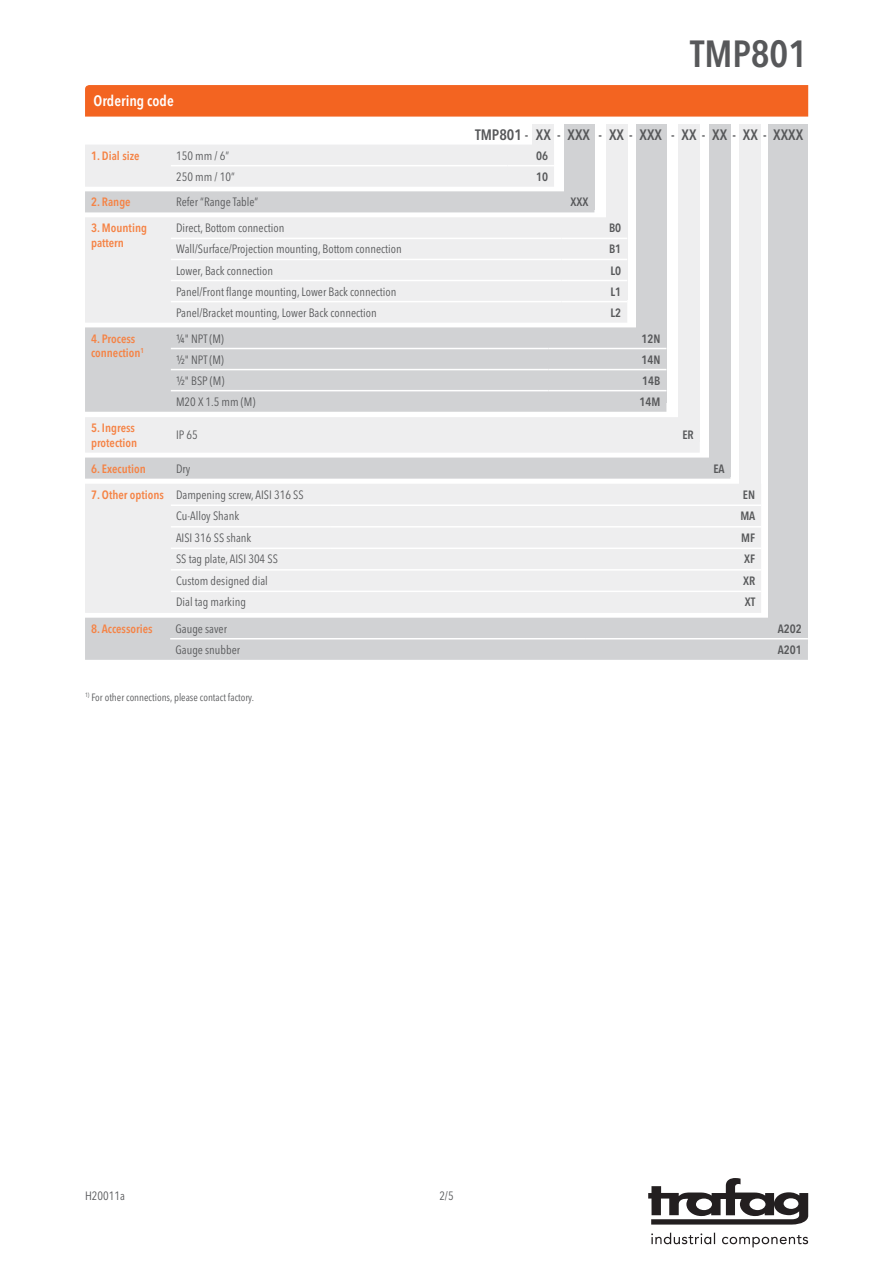
<style>
.page{position:relative;width:893px;height:1263px;background:#fff}
.page>*{position:absolute;margin:0;border:0;box-sizing:border-box;transform-origin:0 0}
.t1{font:600 condensed 37.5px "Avenir Next LT Pro";color:#57585a}
.Note_a_piè_pagina{font:600 condensed 15px "Avenir Next LT Pro";color:#57585a}
.titolo_tab{font:600 condensed 15px "Avenir Next LT Pro";color:#fff}
.testo_tabelle{font:condensed 12px "Avenir Next LT Pro";color:#57585a}
.testo_tabelle-2{font:600 condensed 12px/14.4px "Avenir Next LT Pro";color:#f58345}
.testo_tabelle-3{font:600 condensed 12px "Avenir Next LT Pro";color:#57585a}
.note_a_bordo_pagian{font:condensed 12px "Avenir Next LT Pro";color:#57585a}
.base_testo{font:condensed 10.5px "Avenir Next LT Pro";color:#57585a}
</style>
<div class="page">
<svg style="left:722px;top:1235px;width:86px;height:12px"></svg>
<svg style="left:651px;top:1233px;width:64px;height:11px"></svg>
<svg style="left:648px;top:1178px;width:160px;height:46px"></svg>
<div style="left:532px;top:124px;width:22px;height:22px;background:#eeeeef"></div>
<div style="left:606px;top:124px;width:21px;height:175px;background:#eeeeef"></div>
<div style="left:678px;top:124px;width:22px;height:317px;background:#eeeeef"></div>
<div style="left:740px;top:124px;width:21px;height:481px;background:#eeeeef"></div>
<div style="left:709px;top:124px;width:21px;height:353px;background:#d1d2d4"></div>
<div style="left:768px;top:124px;width:40px;height:519px;background:#d1d2d4"></div>
<div style="left:564px;top:124px;width:30px;height:85px;background:#d1d2d4"></div>
<div style="left:636px;top:124px;width:30px;height:279px;background:#d1d2d4"></div>
<div style="left:85px;top:85px;width:723px;height:32px;background:#f36421"></div>
<div style="left:85px;top:217px;width:542px;height:106px;background:#eeeeef"></div>
<hr style="left:171px;top:238px;width:390px;height:1px;background:#fff">
<hr style="left:561px;top:238px;width:66px;height:1px;background:#fff">
<hr style="left:171px;top:259px;width:390px;height:1px;background:#fff">
<hr style="left:561px;top:259px;width:66px;height:1px;background:#fff">
<hr style="left:171px;top:280px;width:390px;height:1px;background:#fff">
<hr style="left:561px;top:280px;width:66px;height:1px;background:#fff">
<hr style="left:171px;top:301px;width:390px;height:1px;background:#fff">
<hr style="left:561px;top:301px;width:66px;height:1px;background:#fff">
<div style="left:85px;top:327px;width:581px;height:85px;background:#d1d2d4"></div>
<hr style="left:171px;top:348px;width:378px;height:1px;background:#fff">
<hr style="left:549px;top:348px;width:117px;height:1px;background:#fff">
<hr style="left:171px;top:369px;width:378px;height:1px;background:#fff">
<hr style="left:549px;top:369px;width:117px;height:1px;background:#fff">
<hr style="left:171px;top:390px;width:378px;height:1px;background:#fff">
<hr style="left:549px;top:390px;width:117px;height:1px;background:#fff">
<svg style="left:85px;top:417px;width:645px;height:62px;background:#e5e5e6"></svg>
<div style="left:85px;top:618px;width:723px;height:42px;background:#d1d2d4"></div>
<hr style="left:170px;top:638px;width:416px;height:1px;background:#fff">
<hr style="left:586px;top:638px;width:222px;height:1px;background:#fff">
<svg style="left:85px;top:145px;width:509px;height:67px"></svg>
<div style="left:85px;top:484px;width:676px;height:129px;background:#eeeeef"></div>
<hr style="left:171px;top:504px;width:159px;height:2px;background:#fff">
<hr style="left:330px;top:504px;width:431px;height:2px;background:#fff">
<hr style="left:171px;top:526px;width:159px;height:1px;background:#fff">
<hr style="left:330px;top:526px;width:431px;height:1px;background:#fff">
<hr style="left:171px;top:547px;width:159px;height:2px;background:#fff">
<hr style="left:330px;top:547px;width:431px;height:2px;background:#fff">
<hr style="left:171px;top:569px;width:159px;height:2px;background:#fff">
<hr style="left:330px;top:569px;width:431px;height:2px;background:#fff">
<hr style="left:171px;top:591px;width:159px;height:1px;background:#fff">
<hr style="left:330px;top:591px;width:431px;height:1px;background:#fff">
<p class="titolo_tab" style="left:94px;top:92px;width:82px">Ordering code</p>
<h1 class="t1" style="left:690px;top:31px;width:119px">TMP801</h1>
<p class="Note_a_piè_pagina" style="left:475px;top:125px;width:55px">TMP801 -</p>
<p class="Note_a_piè_pagina" style="left:536px;top:125px;width:56px">XX - XXX</p>
<p class="Note_a_piè_pagina" style="left:599px;top:125px;width:5px">-</p>
<p class="Note_a_piè_pagina" style="left:609px;top:125px;width:55px">XX - XXX</p>
<p class="Note_a_piè_pagina" style="left:671px;top:125px;width:5px">-</p>
<p class="Note_a_piè_pagina" style="left:682px;top:125px;width:25px">XX -</p>
<p class="Note_a_piè_pagina" style="left:712px;top:125px;width:25px">XX -</p>
<p class="Note_a_piè_pagina" style="left:743px;top:125px;width:62px">XX - XXXX</p>
<p class="testo_tabelle-2" style="left:91px;top:148px;width:50px">1. Dial size</p>
<p class="testo_tabelle" style="left:176px;top:148px;width:55px">150 mm / 6”</p>
<p class="testo_tabelle-3" style="left:536px;top:148px;width:13px">06</p>
<p class="testo_tabelle" style="left:176px;top:169px;width:60px">250 mm / 10”</p>
<p class="testo_tabelle-3" style="left:536px;top:169px;width:13px">10</p>
<p class="testo_tabelle-2" style="left:91px;top:195px;width:41px">2. Range</p>
<p class="testo_tabelle" style="left:176px;top:195px;width:84px">Refer “Range Table”</p>
<p class="testo_tabelle-3" style="left:571px;top:195px;width:20px">XXX</p>
<p class="testo_tabelle-2" style="left:91px;top:221px;width:57px">3. Mounting pattern</p>
<p class="testo_tabelle" style="left:176px;top:221px;width:110px">Direct, Bottom connection</p>
<p class="testo_tabelle-3" style="left:609px;top:221px;width:14px">B0</p>
<p class="testo_tabelle" style="left:176px;top:242px;width:227px">Wall/Surface/Projection mounting, Bottom connection</p>
<p class="testo_tabelle-3" style="left:609px;top:242px;width:14px">B1</p>
<p class="testo_tabelle" style="left:176px;top:263px;width:98px">Lower, Back connection</p>
<p class="testo_tabelle-3" style="left:610px;top:263px;width:12px">L0</p>
<p class="testo_tabelle" style="left:176px;top:284px;width:222px">Panel/Front flange mounting, Lower Back connection</p>
<p class="testo_tabelle-3" style="left:610px;top:284px;width:12px">L1</p>
<p class="testo_tabelle" style="left:176px;top:305px;width:202px">Panel/Bracket mounting, Lower Back connection</p>
<p class="testo_tabelle-3" style="left:610px;top:305px;width:12px">L2</p>
<p class="testo_tabelle-2" style="left:91px;top:331px;width:55px">4. Process connection<sup>1</sup></p>
<p class="testo_tabelle" style="left:176px;top:331px;width:49px">¼" NPT (M)</p>
<p class="testo_tabelle-3" style="left:641px;top:331px;width:21px">12N</p>
<p class="testo_tabelle" style="left:176px;top:352px;width:49px">½" NPT (M)</p>
<p class="testo_tabelle-3" style="left:641px;top:352px;width:21px">14N</p>
<p class="testo_tabelle" style="left:176px;top:373px;width:50px">½" BSP (M)</p>
<p class="testo_tabelle-3" style="left:642px;top:373px;width:20px">14B</p>
<p class="testo_tabelle" style="left:176px;top:394px;width:81px">M20 X 1.5 mm (M)</p>
<p class="testo_tabelle-3" style="left:639px;top:394px;width:22px">14M</p>
<p class="testo_tabelle-2" style="left:91px;top:421px;width:48px">5. Ingress protection</p>
<p class="testo_tabelle" style="left:176px;top:428px;width:23px">IP 65</p>
<p class="testo_tabelle-3" style="left:682px;top:428px;width:13px">ER</p>
<p class="testo_tabelle-2" style="left:91px;top:461px;width:56px">6. Execution</p>
<p class="testo_tabelle" style="left:176px;top:461px;width:16px">Dry</p>
<p class="testo_tabelle-3" style="left:713px;top:461px;width:13px">EA</p>
<p class="testo_tabelle-2" style="left:91px;top:487px;width:74px">7. Other options</p>
<p class="testo_tabelle" style="left:176px;top:487px;width:129px">Dampening screw, AISI 316 SS</p>
<p class="testo_tabelle-3" style="left:743px;top:487px;width:14px">EN</p>
<p class="testo_tabelle" style="left:176px;top:509px;width:65px">Cu-Alloy Shank</p>
<p class="testo_tabelle-3" style="left:740px;top:509px;width:17px">MA</p>
<p class="testo_tabelle" style="left:176px;top:530px;width:77px">AISI 316 SS shank</p>
<p class="testo_tabelle-3" style="left:741px;top:530px;width:15px">MF</p>
<p class="testo_tabelle" style="left:176px;top:552px;width:103px">SS tag plate, AISI 304 SS</p>
<p class="testo_tabelle-3" style="left:744px;top:552px;width:13px">XF</p>
<p class="testo_tabelle" style="left:176px;top:573px;width:93px">Custom designed dial</p>
<p class="testo_tabelle-3" style="left:743px;top:573px;width:14px">XR</p>
<p class="testo_tabelle" style="left:176px;top:595px;width:71px">Dial tag marking</p>
<p class="testo_tabelle-3" style="left:745px;top:595px;width:12px">XT</p>
<p class="testo_tabelle-2" style="left:91px;top:621px;width:63px">8. Accessories</p>
<p class="testo_tabelle" style="left:175px;top:621px;width:53px">Gauge saver</p>
<p class="testo_tabelle-3" style="left:778px;top:621px;width:26px">A202</p>
<p class="testo_tabelle" style="left:175px;top:642px;width:66px">Gauge snubber</p>
<p class="testo_tabelle-3" style="left:778px;top:642px;width:26px">A201</p>
<p class="base_testo" style="left:85px;top:691px;width:171px"><sup>1)</sup> For other connections, please contact factory.</p>
<p class="testo_tabelle" style="left:85px;top:1188px;width:41px">H20011a</p>
<p class="note_a_bordo_pagian" style="left:439px;top:1188px;width:16px">2/5</p>
</div>
